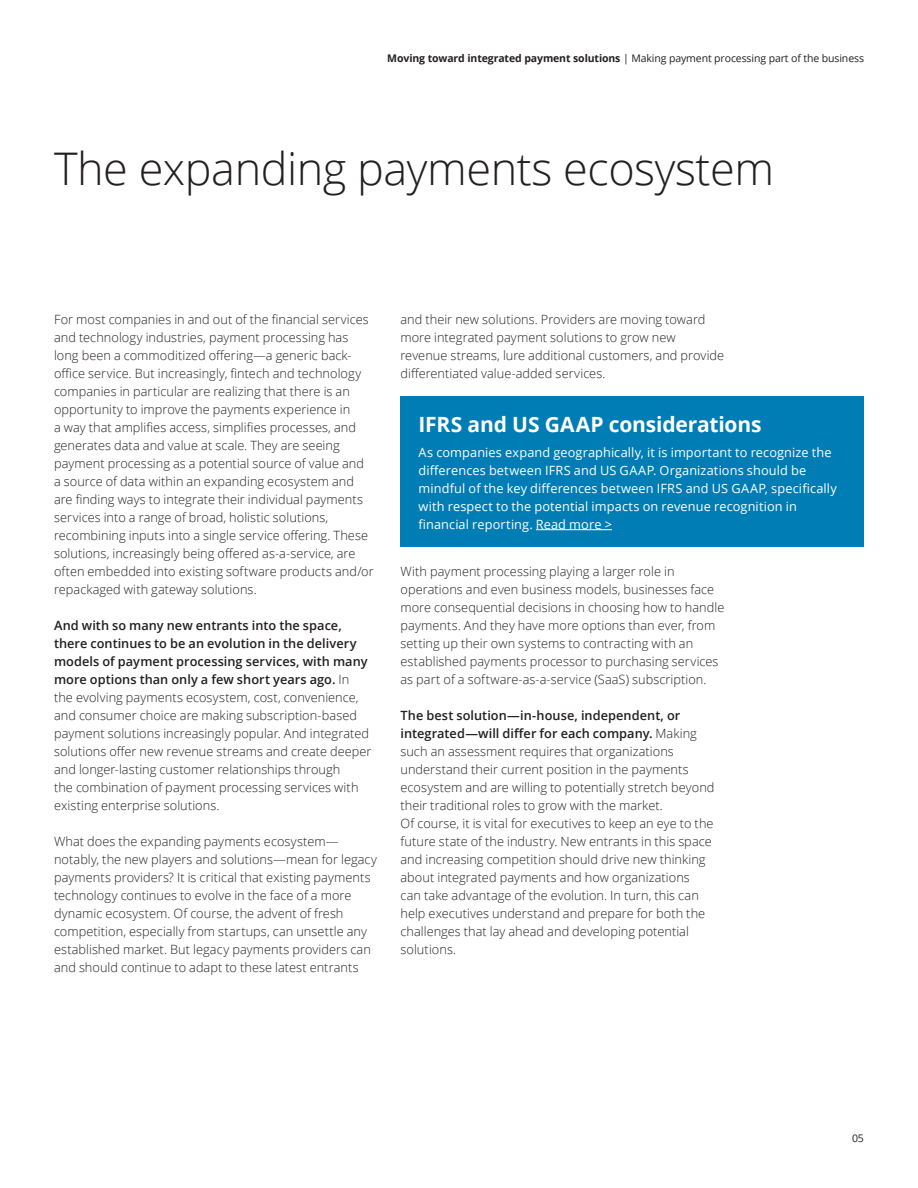
<style>
.page{position:relative;width:918px;height:1188px;background:#fff}
.page>*{position:absolute;margin:0;border:0;box-sizing:border-box;transform-origin:0 0}
.Story_heading_light{font:300 45px "Open Sans";letter-spacing:-.01em;color:#231f20}
.Small_heading_bold{font:700 21px "Open Sans";letter-spacing:-.01em;color:#fff}
.Body_copy__8_5_12pt{font:300 12.75px/18px "Open Sans";letter-spacing:.005em;color:#231f20}
.Body_copy__white_8_5{font:12.75px/18px "Open Sans";letter-spacing:.01em;color:#fff}
.t1{font:10.5px "Open Sans";letter-spacing:-.01em;color:#231f20}
.s1{font-weight:700}
.s2{font-weight:600}
</style>
<div class="page">
<div style="left:400px;top:396px;width:464px;height:151px;background:#007db5"></div>
<hr style="left:536px;top:529px;width:76px;height:1px;background:#fff">
<p class="t1" style="left:387px;top:51px;width:478px"><span class="s1">Moving toward integrated payment solutions</span> | Making payment processing part of the business</p>
<p class="Story_heading_light" style="left:54px;top:138px;width:722px">The expanding payments ecosystem</p>
<p class="Body_copy__8_5_12pt" style="left:54px;top:310px;width:321px">For most companies in and out of the financial services and technology industries, payment processing has long been a commoditized offering—a generic back&shy;office service. But increasingly, fintech and technology companies in particular are realizing that there is an opportunity to improve the payments experience in<br>a way that amplifies access, simplifies processes, and generates data and value at scale. They are seeing payment processing as a potential source of value and a source of data within an expanding ecosystem and are finding ways to integrate their individual payments services into a range of broad, holistic solutions, recombining inputs into a single service offering. These solutions, increasingly being offered as-a-service, are often embedded into existing software products and/or repackaged with gateway solutions.</p>
<p class="Body_copy__8_5_12pt" style="left:54px;top:616px;width:319px"><span class="s2">And with so many new entrants into the space, there continues to be an evolution in the delivery models of payment processing services, with many more options than only a few short years ago.</span> In<br>the evolving payments ecosystem, cost, convenience, and consumer choice are making subscription-based payment solutions increasingly popular. And integrated solutions offer new revenue streams and create deeper and longer-lasting customer relationships through<br>the combination of payment processing services with existing enterprise solutions.</p>
<p class="Body_copy__8_5_12pt" style="left:54px;top:832px;width:325px">What does the expanding payments ecosystem— notably, the new players and solutions—mean for legacy payments providers? It is critical that existing payments technology continues to evolve in the face of a more dynamic ecosystem. Of course, the advent of fresh competition, especially from startups, can unsettle any established market. But legacy payments providers can and should continue to adapt to these latest entrants</p>
<p class="Body_copy__8_5_12pt" style="left:400px;top:310px;width:325px">and their new solutions. Providers are moving toward more integrated payment solutions to grow new revenue streams, lure additional customers, and provide differentiated value-added services.</p>
<p class="Small_heading_bold" style="left:419px;top:410px;width:345px">IFRS and US GAAP considerations</p>
<p class="Body_copy__white_8_5" style="left:419px;top:443px;width:420px">As companies expand geographically, it is important to recognize the differences between IFRS and US GAAP. Organizations should be mindful of the key differences between IFRS and US GAAP, specifically with respect to the potential impacts on revenue recognition in financial reporting. Read more &gt;</p>
<p class="Body_copy__8_5_12pt" style="left:400px;top:562px;width:325px">With payment processing playing a larger role in operations and even business models, businesses face more consequential decisions in choosing how to handle payments. And they have more options than ever, from setting up their own systems to contracting with an established payments processor to purchasing services as part of a software-as-a-service (SaaS) subscription.</p>
<p class="Body_copy__8_5_12pt" style="left:400px;top:706px;width:316px"><span class="s2">The best solution—in-house, independent, or integrated—will differ for each company.</span> Making such an assessment requires that organizations understand their current position in the payments ecosystem and are willing to potentially stretch beyond their traditional roles to grow with the market.</p>
<p class="Body_copy__8_5_12pt" style="left:400px;top:814px;width:315px">Of course, it is vital for executives to keep an eye to the future state of the industry. New entrants in this space and increasing competition should drive new thinking about integrated payments and how organizations can take advantage of the evolution. In turn, this can help executives understand and prepare for both the challenges that lay ahead and developing potential solutions.</p>
<p class="t1" style="left:852px;top:1131px;width:13px">05</p>
</div>
